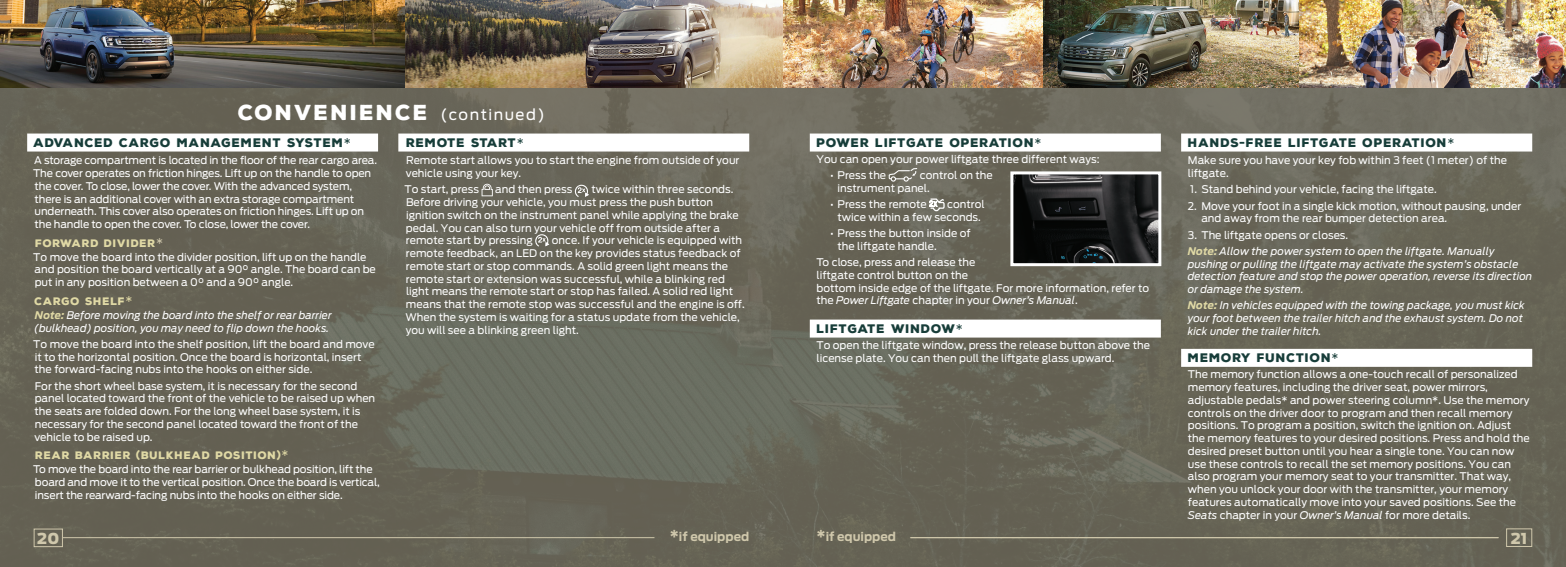
<style>
.page{position:relative;width:1566px;height:567px;background:#fff}
.page>*{position:absolute;margin:0;border:0;box-sizing:border-box;transform-origin:0 0}
.t1{font:900 21px "Nexa Rust Sans";letter-spacing:.1em;color:#fff}
.t2{font:900 15px "Ford Antenna";color:#d0c8ac}
.Paragraph_Style_3{font:900 12px "Nexa Rust Sans";letter-spacing:.06em;color:#173d39}
.t3{font:700 12px "Ford Antenna";color:#d0c8ac}
.Body_White{font:10.5px/12.8px "Ford Antenna";color:#fff}
.Body_White-2{font:italic 10.5px/12.8px "Ford Antenna";color:#fff}
.SubSubheader{font:10.5px/12.8px "Ford Antenna";letter-spacing:-.01em;color:#fff}
.Paragraph_Style_3-2{font:10.5px/12.8px "Ford Antenna";color:#fff}
.Bullet{font:10.5px/12.8px "Ford Antenna";color:#fff}
.SubSubheader-2{font:italic 10.5px/12.8px "Ford Antenna";color:#fff}
.SubSubheader-3{font:900 10.5px "Nexa Rust Sans";letter-spacing:.06em;color:#e0d9a5}
.Paragraph_Style_3-3{font:900 10.5px "Nexa Rust Sans";letter-spacing:.06em;color:#e0d9a5}
.s1{font-family:"Ford Antenna";font-weight:400;font-size:15px}
.s2{font-family:"Ford Antenna";font-weight:400}
.s3{font-family:"Ford Antenna";font-weight:400;font-size:12px;color:#d0c8ac}
.s4{font-family:"Ford Antenna";font-weight:400;font-size:12px}
.s5{font-weight:700;color:#e0d9a5}
.s6{font-style:italic}
.s7{font-size:15px}
</style>
<div class="page">
<img style="left:0;top:87px;width:783px;height:480px">
<svg style="left:783px;top:87px;width:783px;height:480px;background:#686658"></svg>
<img style="left:0;top:0;width:1566px;height:87px">
<div style="left:810px;top:134px;width:351px;height:18px;background:#fff"></div>
<div style="left:810px;top:320px;width:351px;height:18px;background:#fff"></div>
<svg style="left:889px;top:168px;width:28px;height:14px"></svg>
<svg style="left:929px;top:198px;width:16px;height:13px"></svg>
<div style="left:1181px;top:134px;width:351px;height:18px;background:#fff"></div>
<div style="left:1181px;top:349px;width:351px;height:18px;background:#fff"></div>
<div style="left:27px;top:134px;width:351px;height:18px;background:#fff"></div>
<div style="left:398px;top:134px;width:351px;height:18px;background:#fff"></div>
<svg style="left:482px;top:184px;width:11px;height:12px"></svg>
<svg style="left:575px;top:185px;width:14px;height:12px"></svg>
<svg style="left:535px;top:234px;width:14px;height:13px"></svg>
<img style="left:1014px;top:175px;width:143px;height:87px">
<div style="left:1010px;top:171px;width:151px;height:95px;border:3px solid #fff"></div>
<hr style="left:63px;top:537px;width:591px;height:1px;background:#d0c8ac">
<hr style="left:910px;top:537px;width:589px;height:1px;background:#d0c8ac">
<svg style="left:1506px;top:528px;width:27px;height:19px"></svg>
<svg style="left:33px;top:528px;width:30px;height:19px"></svg>
<p class="t1" style="left:238px;top:98px;width:308px">CONVENIENCE <span class="s1">(continued)</span></p>
<p class="Paragraph_Style_3" style="left:33px;top:135px;width:319px">ADVANCED CARGO MANAGEMENT SYSTEM<span class="s2">*</span></p>
<p class="Body_White" style="left:33px;top:153px;width:345px">A storage compartment is located in the floor of the rear cargo area.<br>The cover operates on friction hinges. Lift up on the handle to open the cover. To close, lower the cover. With the advanced system, there is an additional cover with an extra storage compartment underneath. This cover also operates on friction hinges. Lift up on the handle to open the cover. To close, lower the cover.</p>
<p class="Paragraph_Style_3-3" style="left:35px;top:236px;width:129px">FORWARD DIVIDER<span class="s3">*</span></p>
<p class="Paragraph_Style_3-2" style="left:33px;top:249px;width:344px">To move the board into the divider position, lift up on the handle and position the board vertically at a 90° angle. The board can be put in any position between a 0° and a 90° angle.</p>
<p class="SubSubheader-3" style="left:35px;top:294px;width:99px">CARGO SHELF<span class="s4">*</span></p>
<p class="SubSubheader-2" style="left:34px;top:307px;width:299px"><span class="s5">Note:</span> Before moving the board into the shelf or rear barrier (bulkhead) position, you may need to flip down the hooks.</p>
<p class="Body_White" style="left:33px;top:336px;width:343px">To move the board into the shelf position, lift the board and move it to the horizontal position. Once the board is horizontal, insert the forward-facing nubs into the hooks on either side.</p>
<p class="Body_White" style="left:35px;top:378px;width:342px">For the short wheel base system, it is necessary for the second panel located toward the front of the vehicle to be raised up when the seats are folded down. For the long wheel base system, it is necessary for the second panel located toward the front of the vehicle to be raised up.</p>
<p class="SubSubheader-3" style="left:35px;top:448px;width:255px">REAR BARRIER (BULKHEAD POSITION)<span class="s4">*</span></p>
<p class="SubSubheader" style="left:33px;top:462px;width:348px">To move the board into the rear barrier or bulkhead position, lift the board and move it to the vertical position. Once the board is vertical, insert the rearward-facing nubs into the hooks on either side.</p>
<p class="Paragraph_Style_3" style="left:406px;top:135px;width:119px">REMOTE START<span class="s2">*</span></p>
<p class="Body_White" style="left:406px;top:153px;width:335px">Remote start allows you to start the engine from outside of your vehicle using your key.</p>
<p class="Body_White" style="left:404px;top:182px;width:76px">To start, press</p>
<p class="Body_White" style="left:495px;top:182px;width:79px">and then press</p>
<p class="Body_White" style="left:406px;top:182px;width:335px;text-indent:185px">twice within three seconds.<br>Before driving your vehicle, you must press the push button ignition switch on the instrument panel while applying the brake pedal. You can also turn your vehicle off from outside after a remote start by pressing</p>
<p class="Body_White" style="left:406px;top:233px;width:341px;text-indent:146px">once. If your vehicle is equipped with remote feedback, an LED on the key provides status feedback of remote start or stop commands. A solid green light means the remote start or extension was successful, while a blinking red light means the remote start or stop has failed. A solid red light means that the remote stop was successful and the engine is off.<br>When the system is waiting for a status update from the vehicle, you will see a blinking green light.</p>
<p class="Paragraph_Style_3" style="left:817px;top:135px;width:226px">POWER LIFTGATE OPERATION<span class="s2">*</span></p>
<p class="Body_White" style="left:817px;top:152px;width:285px">You can open your power liftgate three different ways:</p>
<p class="Bullet" style="left:830px;top:168px;width:58px">• Press the</p>
<p class="Bullet" style="left:838px;top:168px;width:157px;text-indent:82px">control on the instrument panel.</p>
<p class="Bullet" style="left:830px;top:197px;width:98px">• Press the remote</p>
<p class="Bullet" style="left:838px;top:197px;width:149px;text-indent:110px">control twice within a few seconds.</p>
<p class="Bullet" style="left:838px;top:226px;width:135px;text-indent:-8px">• Press the button inside of the liftgate handle.</p>
<p class="Body_White" style="left:817px;top:255px;width:334px">To close, press and release the<br>liftgate control button on the<br>bottom inside edge of the liftgate. For more information, refer to the <span class="s6">Power Liftgate</span> chapter in your <span class="s6">Owner’s Manual</span>.</p>
<p class="Paragraph_Style_3" style="left:817px;top:321px;width:148px">LIFTGATE WINDOW<span class="s2">*</span></p>
<p class="Body_White" style="left:817px;top:338px;width:335px">To open the liftgate window, press the release button above the license plate. You can then pull the liftgate glass upward.</p>
<p class="Paragraph_Style_3" style="left:1188px;top:135px;width:268px">HANDS-FREE LIFTGATE OPERATION<span class="s2">*</span></p>
<p class="Body_White" style="left:1188px;top:153px;width:321px">Make sure you have your key fob within 3 feet (1 meter) of the liftgate.</p>
<p class="Body_White" style="left:1190px;top:182px;width:248px">1. Stand behind your vehicle, facing the liftgate.</p>
<p class="Body_White" style="left:1201px;top:198px;width:321px;text-indent:-14px">2. Move your foot in a single kick motion, without pausing, under and away from the rear bumper detection area.</p>
<p class="Body_White" style="left:1188px;top:227px;width:162px">3. The liftgate opens or closes.</p>
<p class="Body_White-2" style="left:1188px;top:243px;width:346px"><span class="s5">Note:</span> Allow the power system to open the liftgate. Manually pushing or pulling the liftgate may activate the system’s obstacle detection feature and stop the power operation, reverse its direction or damage the system.</p>
<p class="Body_White-2" style="left:1188px;top:298px;width:338px"><span class="s5">Note:</span> In vehicles equipped with the towing package, you must kick your foot between the trailer hitch and the exhaust system. Do not kick under the trailer hitch.</p>
<p class="Paragraph_Style_3" style="left:1188px;top:350px;width:152px">MEMORY FUNCTION<span class="s2">*</span></p>
<p class="Body_White" style="left:1188px;top:367px;width:343px">The memory function allows a one-touch recall of personalized memory features, including the driver seat, power mirrors, adjustable pedals* and power steering column*. Use the memory controls on the driver door to program and then recall memory positions. To program a position, switch the ignition on. Adjust the memory features to your desired positions. Press and hold the desired preset button until you hear a single tone. You can now use these controls to recall the set memory positions. You can also program your memory seat to your transmitter. That way, when you unlock your door with the transmitter, your memory features automatically move into your saved positions. See the <span class="s6">Seats</span> chapter in your <span class="s6">Owner’s Manual</span> for more details.</p>
<p class="t3" style="left:670px;top:526px;width:81px"><span class="s7">*</span>if equipped</p>
<p class="t3" style="left:817px;top:526px;width:81px"><span class="s7">*</span>if equipped</p>
<p class="t2" style="left:37px;top:524px;width:24px">20</p>
<p class="t2" style="left:1511px;top:524px;width:18px">21</p>
</div>
